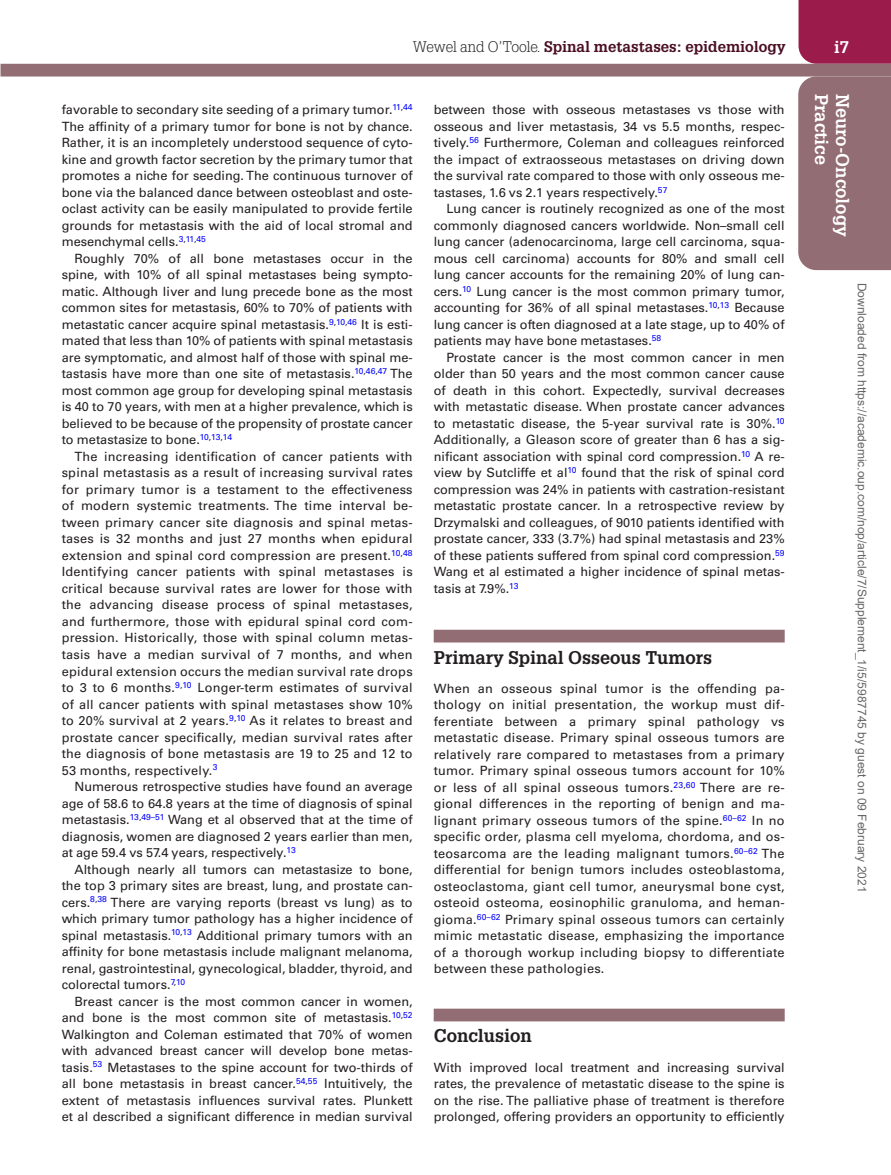
<style>
.page{position:relative;width:891px;height:1175px;background:#fff}
.page>*{position:absolute;margin:0;border:0;box-sizing:border-box;transform-origin:0 0}
.t1{font:700 18px "Glypha LT Std";color:#231f20}
.t2{font:700 18px "Glypha LT Std";color:#fff}
.t3{font:700 16.5px "Glypha LT Std";color:#fff}
.t4{font:700 15px "Glypha LT Std";color:#490e24}
.t5{font:12.75px/16.5px "Univers LT Std";color:#231f20;text-align:justify}
.t6{font:12px "Arial";color:#666}
.s1{font-weight:300;color:#231f20}
</style>
<div class="page">
<div style="left:799px;top:0;width:92px;height:64px;background:#9b1c4b"></div>
<div style="left:1px;top:64px;width:890px;height:12px;background:#926d73"></div>
<div style="left:798px;top:76px;width:93px;height:194px;background:#926d73"></div>
<div style="left:434px;top:629px;width:351px;height:13px;background:#926d73"></div>
<div style="left:434px;top:1008px;width:351px;height:13px;background:#926d73"></div>
<p class="t4" style="left:413px;top:37px;width:374px"><span class="s1">Wewel and O’Toole.</span> Spinal metastases: epidemiology</p>
<p class="t3" style="left:834px;top:37px;width:16px">i7</p>
<h1 class="t2" style="left:833px;top:94px;width:73px;rotate:90deg">Practice</h1>
<h1 class="t2" style="left:854px;top:94px;width:145px;rotate:90deg">Neuro-Oncology</h1>
<p class="t5" style="left:62px;top:102px;width:353px">favorable to secondary site seeding of a primary tumor.<sup>11</sup><sup>,</sup><sup>44<br></sup>The affinity of a primary tumor for bone is not by chance.<br>Rather, it is an incompletely understood sequence of cyto&shy;kine and growth factor secretion by the primary tumor that promotes a niche for seeding. The continuous turnover of bone via the balanced dance between osteoblast and oste&shy;oclast activity can be easily manipulated to provide fertile grounds for metastasis with the aid of local stromal and mesenchymal cells.<sup>3</sup><sup>,</sup><sup>11</sup><sup>,</sup><sup>45</sup></p>
<p class="t5" style="left:62px;top:250px;width:353px;text-indent:13px">Roughly 70% of all bone metastases occur in the spine, with 10% of all spinal metastases being sympto&shy;matic. Although liver and lung precede bone as the most common sites for metastasis, 60% to 70% of patients with metastatic cancer acquire spinal metastasis.<sup>9</sup><sup>,</sup><sup>10</sup><sup>,</sup><sup>46</sup> It is esti&shy;mated that less than 10% of patients with spinal metastasis are symptomatic, and almost half of those with spinal me&shy;tastasis have more than one site of metastasis.<sup>10</sup><sup>,</sup><sup>46</sup><sup>,</sup><sup>47</sup> The most common age group for developing spinal metastasis is 40 to 70 years, with men at a higher prevalence, which is believed to be because of the propensity of prostate cancer to metastasize to bone.<sup>10</sup><sup>,</sup><sup>13</sup><sup>,</sup><sup>14</sup></p>
<p class="t5" style="left:62px;top:448px;width:353px;text-indent:13px">The increasing identification of cancer patients with spinal metastasis as a result of increasing survival rates for primary tumor is a testament to the effectiveness of modern systemic treatments. The time interval be&shy;tween primary cancer site diagnosis and spinal metas&shy;tases is 32 months and just 27 months when epidural extension and spinal cord compression are present.<sup>10</sup><sup>,</sup><sup>48<br></sup>Identifying cancer patients with spinal metastases is critical because survival rates are lower for those with the advancing disease process of spinal metastases, and furthermore, those with epidural spinal cord com&shy;pression. Historically, those with spinal column metas&shy;tasis have a median survival of 7 months, and when epidural extension occurs the median survival rate drops to 3 to 6 months.<sup>9</sup><sup>,</sup><sup>10</sup> Longer-term estimates of survival of all cancer patients with spinal metastases show 10% to 20% survival at 2 years.<sup>9</sup><sup>,</sup><sup>10</sup> As it relates to breast and prostate cancer specifically, median survival rates after the diagnosis of bone metastasis are 19 to 25 and 12 to 53 months, respectively.<sup>3</sup></p>
<p class="t5" style="left:62px;top:778px;width:353px;text-indent:13px">Numerous retrospective studies have found an average age of 58.6 to 64.8 years at the time of diagnosis of spinal metastasis.<sup>13</sup><sup>,</sup><sup>49–51</sup> Wang et al observed that at the time of diagnosis, women are diagnosed 2 years earlier than men, at age 59.4 vs 57.4 years, respectively.<sup>13</sup></p>
<p class="t5" style="left:62px;top:861px;width:353px;text-indent:13px">Although nearly all tumors can metastasize to bone, the top 3 primary sites are breast, lung, and prostate can&shy;cers.<sup>8</sup><sup>,</sup><sup>38</sup> There are varying reports (breast vs lung) as to which primary tumor pathology has a higher incidence of spinal metastasis.<sup>10</sup><sup>,</sup><sup>13</sup> Additional primary tumors with an affinity for bone metastasis include malignant melanoma, renal, gastrointestinal, gynecological, bladder, thyroid, and colorectal tumors.<sup>7</sup><sup>,</sup><sup>10</sup></p>
<p class="t5" style="left:62px;top:993px;width:353px;text-indent:13px">Breast cancer is the most common cancer in women, and bone is the most common site of metastasis.<sup>10</sup><sup>,</sup><sup>52<br></sup>Walkington and Coleman estimated that 70% of women with advanced breast cancer will develop bone metas&shy;tasis.<sup>53</sup> Metastases to the spine account for two-thirds of all bone metastasis in breast cancer.<sup>54</sup><sup>,</sup><sup>55</sup> Intuitively, the extent of metastasis influences survival rates. Plunkett et al described a significant difference in median survival</p>
<p class="t5" style="left:434px;top:102px;width:353px">between those with osseous metastases vs those with osseous and liver metastasis, 34 vs 5.5 months, respec&shy;tively.<sup>56</sup> Furthermore, Coleman and colleagues reinforced the impact of extraosseous metastases on driving down the survival rate compared to those with only osseous me&shy;tastases, 1.6 vs 2.1 years respectively.<sup>57</sup></p>
<p class="t5" style="left:434px;top:201px;width:353px;text-indent:13px">Lung cancer is routinely recognized as one of the most commonly diagnosed cancers worldwide. Non–small cell lung cancer (adenocarcinoma, large cell carcinoma, squa&shy;mous cell carcinoma) accounts for 80% and small cell lung cancer accounts for the remaining 20% of lung can&shy;cers.<sup>10</sup> Lung cancer is the most common primary tumor, accounting for 36% of all spinal metastases.<sup>10</sup><sup>,</sup><sup>13</sup> Because lung cancer is often diagnosed at a late stage, up to 40% of patients may have bone metastases.<sup>58</sup></p>
<p class="t5" style="left:434px;top:349px;width:353px;text-indent:13px">Prostate cancer is the most common cancer in men older than 50 years and the most common cancer cause of death in this cohort. Expectedly, survival decreases with metastatic disease. When prostate cancer advances to metastatic disease, the 5-year survival rate is 30%.<sup>10<br></sup>Additionally, a Gleason score of greater than 6 has a sig&shy;nificant association with spinal cord compression.<sup>10</sup> A re&shy;view by Sutcliffe et al<sup>10</sup> found that the risk of spinal cord compression was 24% in patients with castration-resistant metastatic prostate cancer. In a retrospective review by Drzymalski and colleagues, of 9010 patients identified with prostate cancer, 333 (3.7%) had spinal metastasis and 23% of these patients suffered from spinal cord compression.<sup>59<br></sup>Wang et al estimated a higher incidence of spinal metas&shy;tasis at 7.9%.<sup>13</sup></p>
<p class="t6" style="left:866px;top:283px;width:611px;rotate:90deg">Downloaded from https://academic.oup.com/nop/article/7/Supplement_1/i5/5987745 by guest on 09 February 2021</p>
<h1 class="t1" style="left:434px;top:646px;width:280px">Primary Spinal Osseous Tumors</h1>
<p class="t5" style="left:434px;top:680px;width:353px">When an osseous spinal tumor is the offending pa&shy;thology on initial presentation, the workup must dif&shy;ferentiate between a primary spinal pathology vs metastatic disease. Primary spinal osseous tumors are relatively rare compared to metastases from a primary tumor. Primary spinal osseous tumors account for 10% or less of all spinal osseous tumors.<sup>23</sup><sup>,</sup><sup>60</sup> There are re&shy;gional differences in the reporting of benign and ma&shy;lignant primary osseous tumors of the spine.<sup>60–62</sup> In no specific order, plasma cell myeloma, chordoma, and os&shy;teosarcoma are the leading malignant tumors.<sup>60–62</sup> The differential for benign tumors includes osteoblastoma, osteoclastoma, giant cell tumor, aneurysmal bone cyst, osteoid osteoma, eosinophilic granuloma, and heman&shy;gioma.<sup>60–62</sup> Primary spinal osseous tumors can certainly mimic metastatic disease, emphasizing the importance of a thorough workup including biopsy to differentiate between these pathologies.</p>
<h1 class="t1" style="left:434px;top:1024px;width:100px">Conclusion</h1>
<p class="t5" style="left:434px;top:1059px;width:353px">With improved local treatment and increasing survival rates, the prevalence of metastatic disease to the spine is on the rise. The palliative phase of treatment is therefore prolonged, offering providers an opportunity to efficiently</p>
</div>
